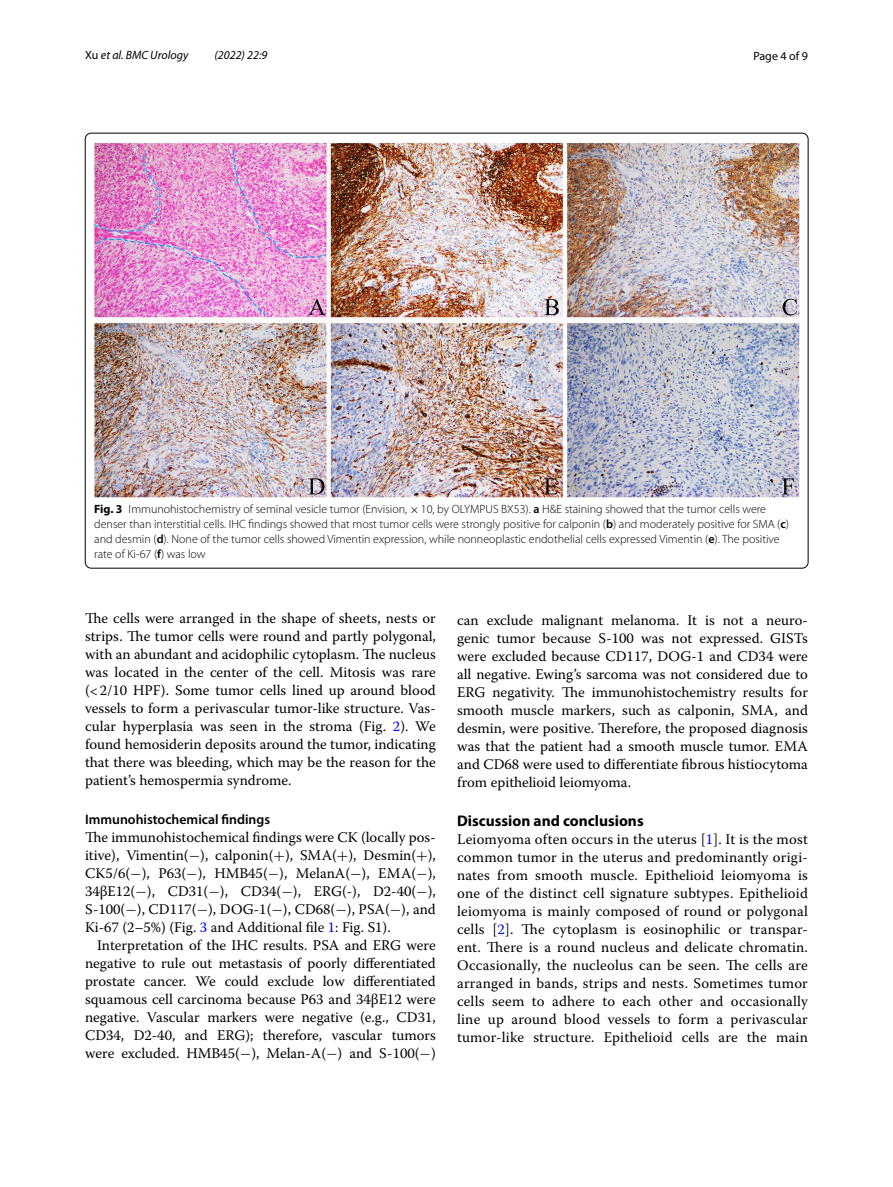
<style>
.page{position:relative;width:893px;height:1187px;background:#fff}
.page>*{position:absolute;margin:0;border:0;box-sizing:border-box;transform-origin:0 0}
.t1{font:700 15.45px "Myriad Pro";color:#000}
.t2{font:14.7px/18px "Warnock Pro";color:#000;text-align:justify}
.t3{font:600 13.8px "Myriad Pro";color:#000}
.t4{font:300 12px/15px "Myriad Pro";color:#000}
.t5{font:italic 12px "Myriad Pro";color:#000}
.t6{font:12px "Myriad Pro";color:#000}
.s1{font-style:normal}
.s2{font-weight:700}
.s3{font-family:"MTSY";font-weight:400}
.s4{font-weight:600}
.s5{color:#00f}
.s6{font-family:"MTSY"}
</style>
<div class="page">
<img style="left:94px;top:142px;width:706px;height:355px">
<p class="t5" style="left:85px;top:48px;width:105px"><span class="s1">Xu</span> et al. BMC Urology</p>
<p class="t5" style="left:215px;top:48px;width:54px">(2022) 22:9</p>
<p class="t6" style="left:753px;top:48px;width:56px">Page 4 of 9</p>
<p class="t4" style="left:94px;top:501px;width:696px"><span class="s2">Fig. 3</span> Immunohistochemistry of seminal vesicle tumor (Envision, <span class="s3">×</span>10, by OLYMPUS BX53). <span class="s4">a</span> H&amp;E staining showed that the tumor cells were denser than interstitial cells. IHC findings showed that most tumor cells were strongly positive for calponin (<span class="s4">b</span>) and moderately positive for SMA (<span class="s4">c</span>) and desmin (<span class="s4">d</span>). None of the tumor cells showed Vimentin expression, while nonneoplastic endothelial cells expressed Vimentin (<span class="s4">e</span>). The positive rate of Ki-67 (<span class="s4">f</span>) was low</p>
<p class="t2" style="left:85px;top:608px;width:352px">The cells were arranged in the shape of sheets, nests or strips. The tumor cells were round and partly polygonal, with an abundant and acidophilic cytoplasm. The nucleus was located in the center of the cell. Mitosis was rare (&lt;2/10 HPF). Some tumor cells lined up around blood vessels to form a perivascular tumor-like structure. Vas&shy;cular hyperplasia was seen in the stroma (Fig. <span class="s5">2</span>). We found hemosiderin deposits around the tumor, indicating that there was bleeding, which may be the reason for the patient’s hemospermia syndrome.</p>
<p class="t3" style="left:85px;top:810px;width:187px">Immunohistochemical findings</p>
<p class="t2" style="left:85px;top:827px;width:352px">The immunohistochemical findings were CK (locally pos&shy;itive), Vimentin(<span class="s6">−</span>), calponin(<span class="s6">+</span>), SMA(<span class="s6">+</span>), Desmin(<span class="s6">+</span>), CK5/6(<span class="s6">−</span>), P63(<span class="s6">−</span>), HMB45(<span class="s6">−</span>), MelanA(<span class="s6">−</span>), EMA(<span class="s6">−</span>), 34βE12(<span class="s6">−</span>), CD31(<span class="s6">−</span>), CD34(<span class="s6">−</span>), ERG(-), D2-40(<span class="s6">−</span>), S-100(<span class="s6">−</span>), CD117(<span class="s6">−</span>), DOG-1(<span class="s6">−</span>), CD68(<span class="s6">−</span>), PSA(<span class="s6">−</span>), and Ki-67 (2–5%) (Fig. <span class="s5">3</span> and Additional file <span class="s5">1</span>: Fig. S1).</p>
<p class="t2" style="left:85px;top:935px;width:352px;text-indent:12px">Interpretation of the IHC results. PSA and ERG were negative to rule out metastasis of poorly differentiated prostate cancer. We could exclude low differentiated squamous cell carcinoma because P63 and 34βE12 were negative. Vascular markers were negative (e.g., CD31, CD34, D2-40, and ERG); therefore, vascular tumors were excluded. HMB45(<span class="s6">−</span>), Melan-A(<span class="s6">−</span>) and S-100(<span class="s6">−</span>)</p>
<p class="t2" style="left:457px;top:610px;width:352px">can exclude malignant melanoma. It is not a neuro&shy;genic tumor because S-100 was not expressed. GISTs were excluded because CD117, DOG-1 and CD34 were all negative. Ewing’s sarcoma was not considered due to ERG negativity. The immunohistochemistry results for smooth muscle markers, such as calponin, SMA, and desmin, were positive. Therefore, the proposed diagnosis was that the patient had a smooth muscle tumor. EMA and CD68 were used to differentiate fibrous histiocytoma from epithelioid leiomyoma.</p>
<p class="t1" style="left:457px;top:810px;width:188px">Discussion and conclusions</p>
<p class="t2" style="left:457px;top:829px;width:352px">Leiomyoma often occurs in the uterus [<span class="s5">1</span>]. It is the most common tumor in the uterus and predominantly origi&shy;nates from smooth muscle. Epithelioid leiomyoma is one of the distinct cell signature subtypes. Epithelioid leiomyoma is mainly composed of round or polygonal cells [<span class="s5">2</span>]. The cytoplasm is eosinophilic or transpar&shy;ent. There is a round nucleus and delicate chromatin.<br>Occasionally, the nucleolus can be seen. The cells are arranged in bands, strips and nests. Sometimes tumor cells seem to adhere to each other and occasionally line up around blood vessels to form a perivascular tumor-like structure. Epithelioid cells are the main</p>
</div>
